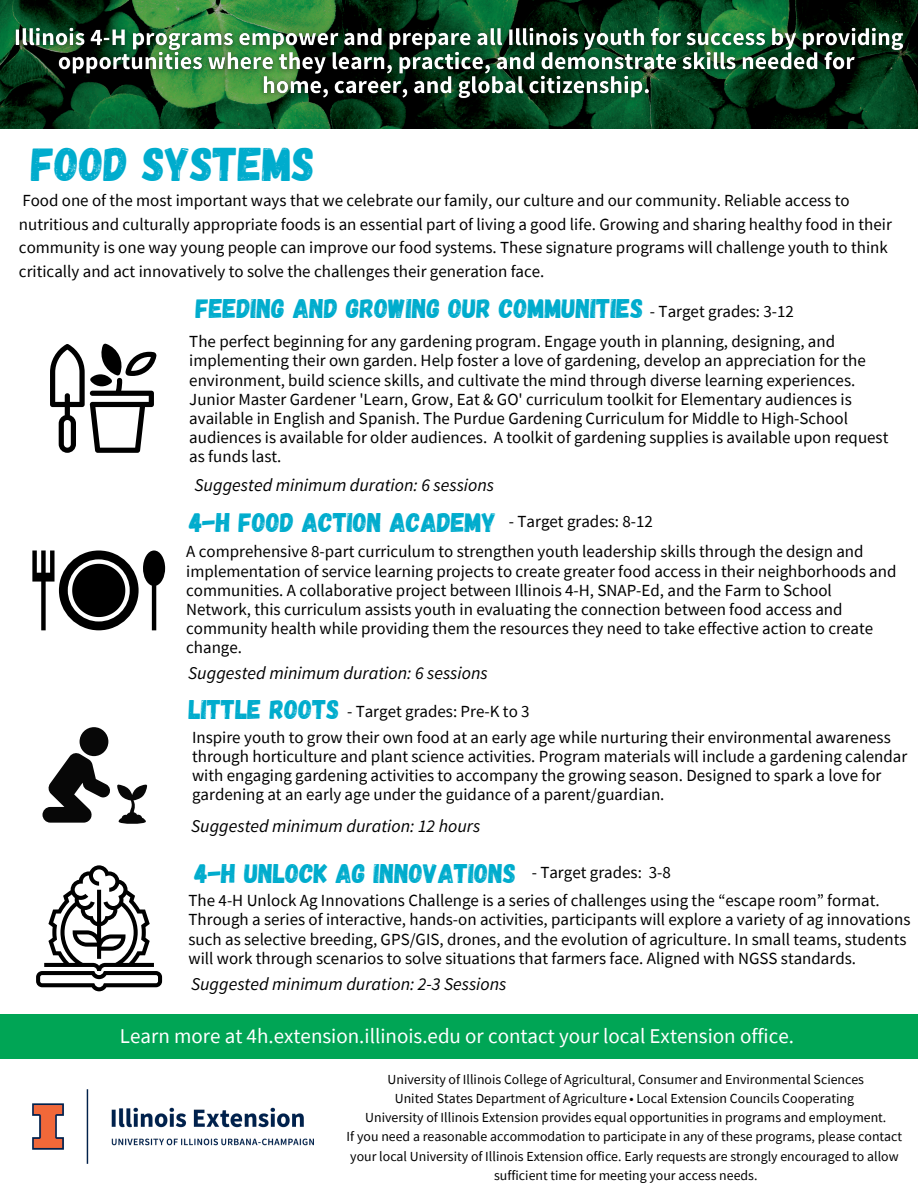
<style>
.page{position:relative;width:918px;height:1188px;background:#fff}
.page>*{position:absolute;margin:0;border:0;box-sizing:border-box;transform-origin:0 0}
.t1{font:47.25px "Gagalin";color:#00accd}
.t2{font:27px "Gagalin";color:#00accd}
.t3{font:21px "Source Sans Pro";color:#fff}
.t4{font:italic 18px "Source Sans Pro";color:#000}
.t5{font:16.95px/19.2px "Source Sans Pro";color:#000}
.t6{font:13.8px/19px "Source Sans Pro";color:#000;text-align:center}
.s1{font-family:"Source Sans Pro";font-size:16.95px;color:#000}
</style>
<div class="page">
<svg style="left:32px;top:550px;width:133px;height:80px"></svg>
<svg style="left:50px;top:344px;width:107px;height:109px"></svg>
<svg style="left:117px;top:785px;width:30px;height:39px"></svg>
<div style="left:80px;top:727px;width:28px;height:29px;background:#070707;border-radius:50%"></div>
<svg style="left:42px;top:752px;width:68px;height:71px"></svg>
<img style="left:0;top:0;width:918px;height:128px">
<img style="left:32px;top:1089px;width:282px;height:74px">
<div style="left:0;top:1014px;width:918px;height:45px;background:#00a555"></div>
<svg style="left:36px;top:865px;width:126px;height:126px"></svg>
<img style="left:5px;top:12px;width:908px;height:111px">
<h1 class="t1" style="left:32px;top:134px;width:285px">FOOD SYSTEMS</h1>
<p class="t5" style="left:19px;top:188px;width:874px;line-height:23.7px">Food one of the most important ways that we celebrate our family, our culture and our community. Reliable access to nutritious and culturally appropriate foods is an essential part of living a good life. Growing and sharing healthy food in their community is one way young people can improve our food systems. These signature programs will challenge youth to think critically and act innovatively to solve the challenges their generation face.</p>
<h2 class="t2" style="left:196px;top:291px;width:600px">FEEDING AND GROWING OUR COMMUNITIES <span class="s1">- Target grades: 3-12</span></h2>
<p class="t5" style="left:189px;top:332px;width:701px">The perfect beginning for any gardening program. Engage youth in planning, designing, and implementing their own garden. Help foster a love of gardening, develop an appreciation for the environment, build science skills, and cultivate the mind through diverse learning experiences.<br>Junior Master Gardener 'Learn, Grow, Eat &amp; GO' curriculum toolkit for Elementary audiences is available in English and Spanish. The Purdue Gardening Curriculum for Middle to High-School audiences is available for older audiences. A toolkit of gardening supplies is available upon request as funds last.</p>
<p class="t4" style="left:195px;top:473px;width:301px">Suggested minimum duration: 6 sessions</p>
<h2 class="t2" style="left:189px;top:504px;width:465px">4-H FOOD ACTION ACADEMY <sup>-</sup> <sup>Target</sup> <sup>grades:</sup> <sup>8-12</sup></h2>
<p class="t5" style="left:186px;top:542px;width:712px">A comprehensive 8-part curriculum to strengthen youth leadership skills through the design and implementation of service learning projects to create greater food access in their neighborhoods and communities. A collaborative project between Illinois 4-H, SNAP-Ed, and the Farm to School Network, this curriculum assists youth in evaluating the connection between food access and community health while providing them the resources they need to take effective action to create change.</p>
<p class="t4" style="left:188px;top:661px;width:301px">Suggested minimum duration: 6 sessions</p>
<h2 class="t2" style="left:189px;top:692px;width:152px">LITTLE ROOTS</h2>
<p class="t5" style="left:192px;top:727px;width:717px">Inspire youth to grow their own food at an early age while nurturing their environmental awareness through horticulture and plant science activities. Program materials will include a gardening calendar with engaging gardening activities to accompany the growing season. Designed to spark a love for gardening at an early age under the guidance of a parent/guardian.</p>
<p class="t5" style="left:347px;top:701px;width:184px">- Target grades: Pre-K to 3</p>
<p class="t4" style="left:191px;top:814px;width:291px">Suggested minimum duration: 12 hours</p>
<h2 class="t2" style="left:195px;top:855px;width:478px">4-H UNLOCK AG INNOVATIONS <sup>-</sup> <sup>Target</sup> <sup>grades:</sup> <sup>3-8</sup></h2>
<p class="t5" style="left:189px;top:891px;width:723px">The 4-H Unlock Ag Innovations Challenge is a series of challenges using the “escape room” format.<br>Through a series of interactive, hands-on activities, participants will explore a variety of ag innovations such as selective breeding, GPS/GIS, drones, and the evolution of agriculture. In small teams, students will work through scenarios to solve situations that farmers face. Aligned with NGSS standards.</p>
<p class="t4" style="left:191px;top:972px;width:317px">Suggested minimum duration: 2-3 Sessions</p>
<p class="t3" style="left:120px;top:1023px;width:676px">Learn more at 4h.extension.illinois.edu or contact your local Extension office.</p>
<p class="t6" style="left:347px;top:1070px;width:557px">University of Illinois College of Agricultural, Consumer and Environmental Sciences<br>United States Department of Agriculture • Local Extension Councils Cooperating<br>University of Illinois Extension provides equal opportunities in programs and employment.<br>If you need a reasonable accommodation to participate in any of these programs, please contact your local University of Illinois Extension office. Early requests are strongly encouraged to allow sufficient time for meeting your access needs.</p>
</div>
